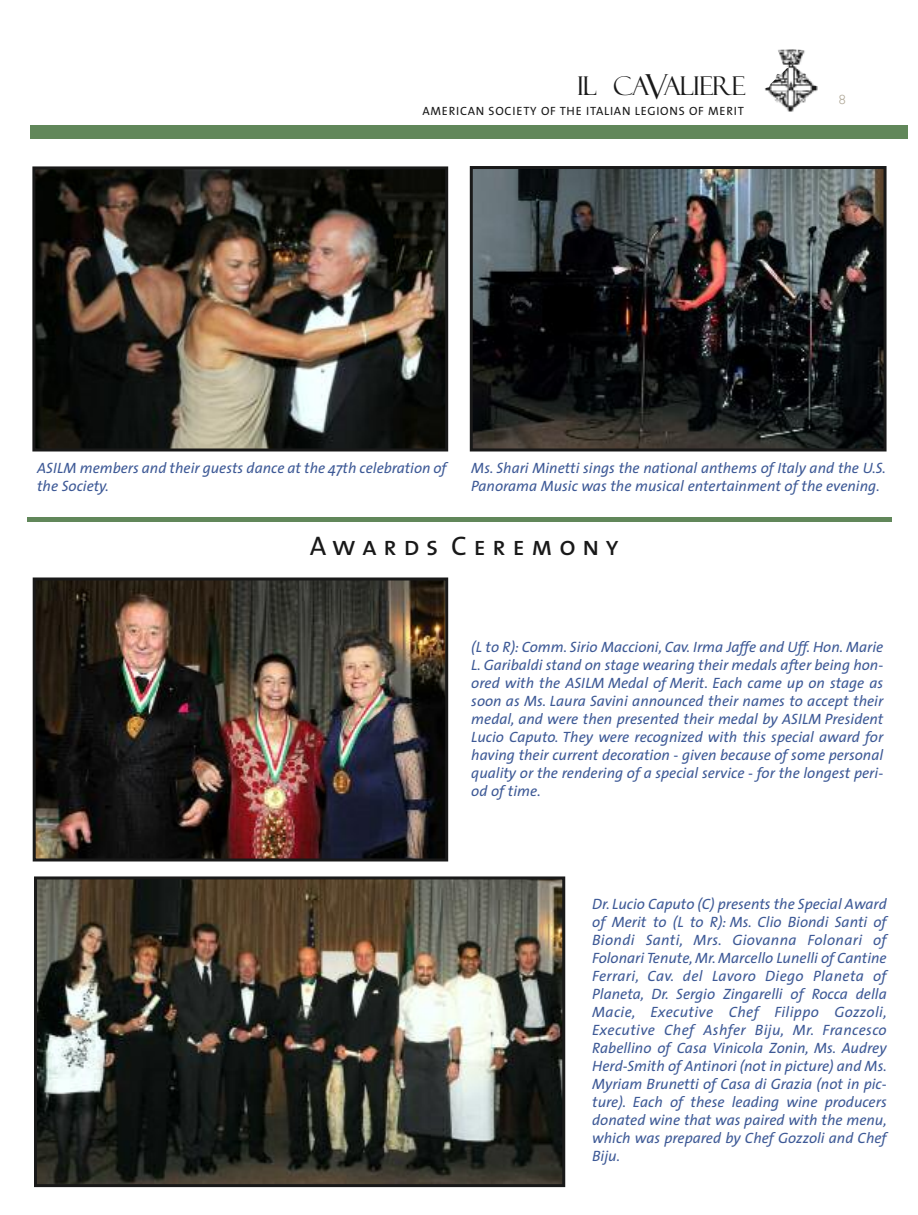
<style>
.page{position:relative;width:918px;height:1215px;background:#fff}
.page>*{position:absolute;margin:0;border:0;box-sizing:border-box;transform-origin:0 0}
.t1{font:27px "The Sans Caps";letter-spacing:.24em;color:#191919}
.t2{font:25.8px "Felix Titling";letter-spacing:-.04em;color:#191919}
.t3{font:italic 15px/18px "The Sans";color:#3d5996}
.t4{font:15px "Courier";color:#b0a898}
.t5{font:12px "The Sans";letter-spacing:.06em;color:#191919}
.s1{font-size:34.5px}
</style>
<div class="page">
<div style="left:30px;top:125px;width:878px;height:14px;background:#61875a"></div>
<img style="left:765px;top:49px;width:52px;height:63px">
<img style="left:38px;top:880px;width:523px;height:303px">
<div style="left:34px;top:876px;width:531px;height:311px;border:3px solid #191919"></div>
<img style="left:37px;top:582px;width:407px;height:276px">
<div style="left:33px;top:578px;width:415px;height:284px;border:3px solid #191919"></div>
<img style="left:36px;top:170px;width:408px;height:278px">
<div style="left:32px;top:166px;width:416px;height:286px;border:3px solid #191919"></div>
<img style="left:474px;top:170px;width:409px;height:278px">
<div style="left:470px;top:166px;width:417px;height:286px;border:3px solid #191919"></div>
<hr style="left:28px;top:517px;width:864px;height:4px;background:#61875a">
<h2 class="t2" style="left:577px;top:76px;width:170px">IL CA<span class="s1">V</span>ALIERE</h2>
<p class="t5" style="left:423px;top:106px;width:323px">AMERICAN SOCIETY OF THE ITALIAN LEGIONS OF MERIT</p>
<p class="t4" style="left:838px;top:94px;width:10px">8</p>
<p class="t3" style="left:37px;top:460px;width:411px">ASILM members and their guests dance at the 47th celebration of the Society.</p>
<p class="t3" style="left:471px;top:460px;width:416px">Ms. Shari Minetti sings the national anthems of Italy and the U.S.<br>Panorama Music was the musical entertainment of the evening.</p>
<h1 class="t1" style="left:310px;top:536px;width:310px">Awards Ceremony</h1>
<p class="t3" style="left:471px;top:639px;width:414px;text-align:justify">(L to R): Comm. Sirio Maccioni, Cav. Irma Jaffe and Uff. Hon. Marie L. Garibaldi stand on stage wearing their medals after being hon&shy;ored with the ASILM Medal of Merit. Each came up on stage as soon as Ms. Laura Savini announced their names to accept their medal, and were then presented their medal by ASILM President Lucio Caputo. They were recognized with this special award for having their current decoration - given because of some personal quality or the rendering of a special service - for the longest peri&shy;od of time.</p>
<p class="t3" style="left:592px;top:897px;width:296px;text-align:justify">Dr. Lucio Caputo (C) presents the Special Award of Merit to (L to R): Ms. Clio Biondi Santi of Biondi Santi, Mrs. Giovanna Folonari of Folonari Tenute, Mr. Marcello Lunelli of Cantine Ferrari, Cav. del Lavoro Diego Planeta of Planeta, Dr. Sergio Zingarelli of Rocca della Macie, Executive Chef Filippo Gozzoli, Executive Chef Ashfer Biju, Mr. Francesco Rabellino of Casa Vinicola Zonin, Ms. Audrey Herd-Smith of Antinori (not in picture) and Ms.<br>Myriam Brunetti of Casa di Grazia (not in pic&shy;ture). Each of these leading wine producers donated wine that was paired with the menu, which was prepared by Chef Gozzoli and Chef Biju.</p>
</div>
